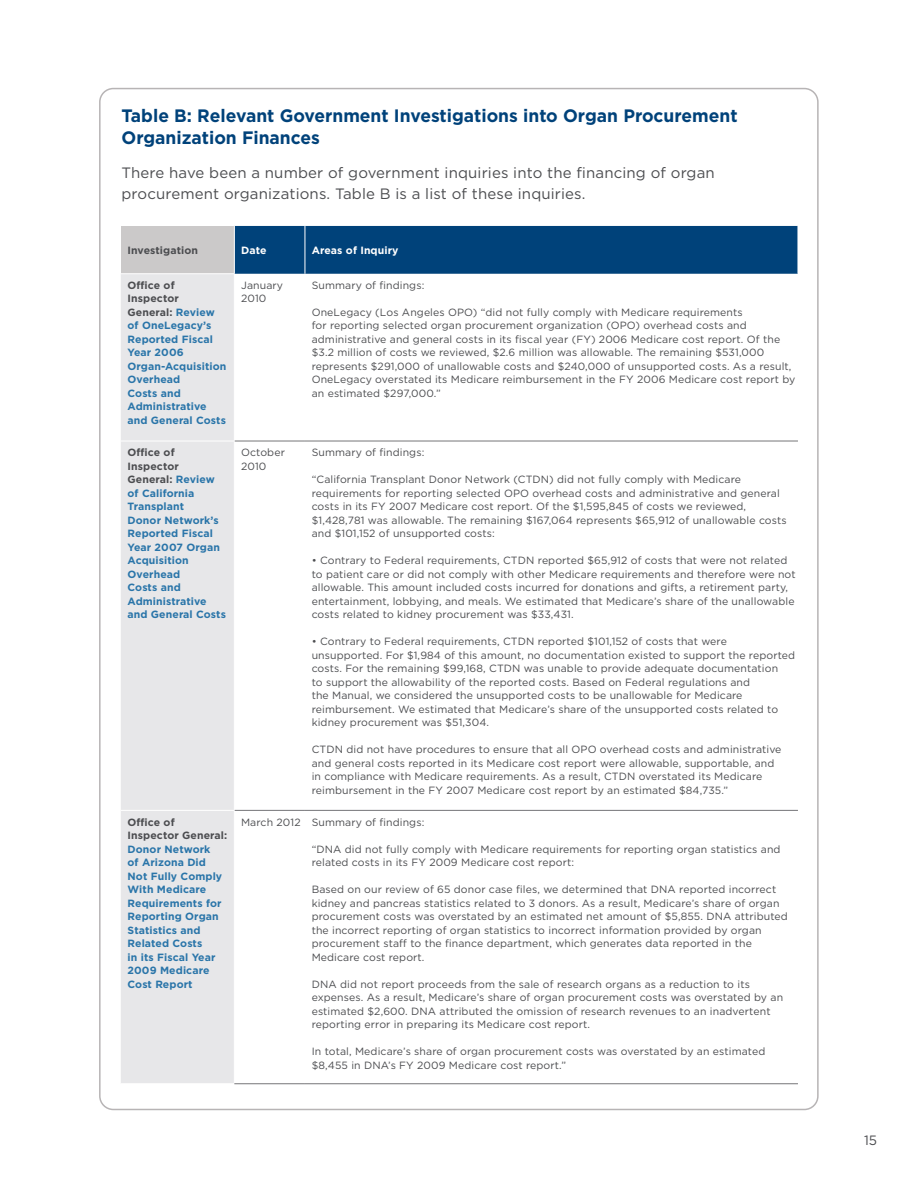
<style>
.page{position:relative;width:918px;height:1188px;background:#fff}
.page>*{position:absolute;margin:0;border:0;box-sizing:border-box;transform-origin:0 0}
.t1{font:700 18px/21.6px "Gotham";color:#00427a}
.t2{font:15px/21px "Gotham";letter-spacing:.01em;color:#4c4d50}
.t3{font:13.5px "Gotham";color:#4c4d50}
.t4{font:10.5px/13.5px "Gotham";letter-spacing:.01em;color:#4c4d50}
.t5{font:700 10.5px/13.5px "Gotham";letter-spacing:.01em;color:#2a75a9}
.t6{font:700 10.5px/13.5px "Gotham";letter-spacing:.01em;color:#4c4d50}
.t7{font:700 10.5px "Gotham";letter-spacing:.01em;color:#fff}
.s1{color:#4c4d50}
</style>
<div class="page">
<div style="left:121px;top:226px;width:113px;height:48px;background:#cbc9c9"></div>
<div style="left:235px;top:226px;width:563px;height:48px;background:#00427a"></div>
<div style="left:121px;top:274px;width:113px;height:809px;background:#e7e7e9"></div>
<hr style="left:305px;top:441px;width:493px;height:1px;background:#757578">
<hr style="left:305px;top:810px;width:493px;height:1px;background:#757578">
<hr style="left:305px;top:1083px;width:493px;height:1px;background:#757578">
<hr style="left:121px;top:273px;width:114px;height:1px;background:#fff">
<hr style="left:121px;top:441px;width:113px;height:1px;background:#fff">
<hr style="left:121px;top:810px;width:113px;height:1px;background:#fff">
<hr style="left:305px;top:226px;width:1px;height:48px;background:#fff">
<hr style="left:235px;top:441px;width:70px;height:1px;background:#757578">
<hr style="left:235px;top:810px;width:70px;height:1px;background:#757578">
<hr style="left:234px;top:1083px;width:71px;height:1px;background:#757578">
<h1 class="t1" style="left:122px;top:105px;width:618px">Table B: Relevant Government Investigations into Organ Procurement<br>Organization Finances</h1>
<h2 class="t2" style="left:122px;top:162px;width:595px">There have been a number of government inquiries into the financing of organ procurement organizations. Table B is a list of these inquiries.</h2>
<p class="t6" style="left:128px;top:244px;width:72px">Investigation</p>
<p class="t7" style="left:241px;top:243px;width:27px">Date</p>
<p class="t7" style="left:312px;top:243px;width:88px">Areas of Inquiry</p>
<p class="t5" style="left:128px;top:278px;width:100px"><span class="s1">Office of<br>Inspector<br>General:</span> Review of OneLegacy’s<br>Reported Fiscal<br>Year 2006<br>Organ-Acquisition<br>Overhead<br>Costs and<br>Administrative and General Costs</p>
<p class="t4" style="left:241px;top:278px;width:43px">January<br>2010</p>
<p class="t4" style="left:312px;top:278px;width:114px">Summary of findings:</p>
<p class="t4" style="left:312px;top:305px;width:485px">OneLegacy (Los Angeles OPO) “did not fully comply with Medicare requirements<br>for reporting selected organ procurement organization (OPO) overhead costs and administrative and general costs in its fiscal year (FY) 2006 Medicare cost report. Of the $3.2 million of costs we reviewed, $2.6 million was allowable. The remaining $531,000 represents $291,000 of unallowable costs and $240,000 of unsupported costs. As a result, OneLegacy overstated its Medicare reimbursement in the FY 2006 Medicare cost report by an estimated $297,000.”</p>
<p class="t5" style="left:128px;top:446px;width:100px"><span class="s1">Office of<br>Inspector<br>General:</span> Review of California<br>Transplant<br>Donor Network’s<br>Reported Fiscal<br>Year 2007 Organ<br>Acquisition<br>Overhead<br>Costs and<br>Administrative and General Costs</p>
<p class="t4" style="left:241px;top:446px;width:45px">October<br>2010</p>
<p class="t4" style="left:312px;top:446px;width:114px">Summary of findings:</p>
<p class="t4" style="left:312px;top:473px;width:476px">“California Transplant Donor Network (CTDN) did not fully comply with Medicare requirements for reporting selected OPO overhead costs and administrative and general costs in its FY 2007 Medicare cost report. Of the $1,595,845 of costs we reviewed, $1,428,781 was allowable. The remaining $167,064 represents $65,912 of unallowable costs and $101,152 of unsupported costs:</p>
<p class="t4" style="left:312px;top:554px;width:486px">• Contrary to Federal requirements, CTDN reported $65,912 of costs that were not related to patient care or did not comply with other Medicare requirements and therefore were not allowable. This amount included costs incurred for donations and gifts, a retirement party, entertainment, lobbying, and meals. We estimated that Medicare’s share of the unallowable costs related to kidney procurement was $33,431.</p>
<p class="t4" style="left:312px;top:635px;width:485px">• Contrary to Federal requirements, CTDN reported $101,152 of costs that were unsupported. For $1,984 of this amount, no documentation existed to support the reported costs. For the remaining $99,168, CTDN was unable to provide adequate documentation<br>to support the allowability of the reported costs. Based on Federal regulations and<br>the Manual, we considered the unsupported costs to be unallowable for Medicare reimbursement. We estimated that Medicare’s share of the unsupported costs related to kidney procurement was $51,304.</p>
<p class="t4" style="left:312px;top:743px;width:471px">CTDN did not have procedures to ensure that all OPO overhead costs and administrative and general costs reported in its Medicare cost report were allowable, supportable, and in compliance with Medicare requirements. As a result, CTDN overstated its Medicare reimbursement in the FY 2007 Medicare cost report by an estimated $84,735.”</p>
<p class="t6" style="left:128px;top:815px;width:101px">Office of<br>Inspector General:</p>
<p class="t5" style="left:128px;top:842px;width:96px">Donor Network of Arizona Did<br>Not Fully Comply<br>With Medicare<br>Requirements for<br>Reporting Organ<br>Statistics and<br>Related Costs<br>in its Fiscal Year<br>2009 Medicare<br>Cost Report</p>
<p class="t4" style="left:241px;top:815px;width:185px">March 2012 Summary of findings:</p>
<p class="t4" style="left:312px;top:842px;width:470px">“DNA did not fully comply with Medicare requirements for reporting organ statistics and related costs in its FY 2009 Medicare cost report:</p>
<p class="t4" style="left:312px;top:882px;width:478px">Based on our review of 65 donor case files, we determined that DNA reported incorrect kidney and pancreas statistics related to 3 donors. As a result, Medicare’s share of organ procurement costs was overstated by an estimated net amount of $5,855. DNA attributed the incorrect reporting of organ statistics to incorrect information provided by organ procurement staff to the finance department, which generates data reported in the Medicare cost report.</p>
<p class="t4" style="left:312px;top:977px;width:473px">DNA did not report proceeds from the sale of research organs as a reduction to its expenses. As a result, Medicare’s share of organ procurement costs was overstated by an estimated $2,600. DNA attributed the omission of research revenues to an inadvertent reporting error in preparing its Medicare cost report.</p>
<p class="t4" style="left:312px;top:1044px;width:455px">In total, Medicare’s share of organ procurement costs was overstated by an estimated $8,455 in DNA’s FY 2009 Medicare cost report.”</p>
<p class="t3" style="left:864px;top:1131px;width:15px">15</p>
</div>
